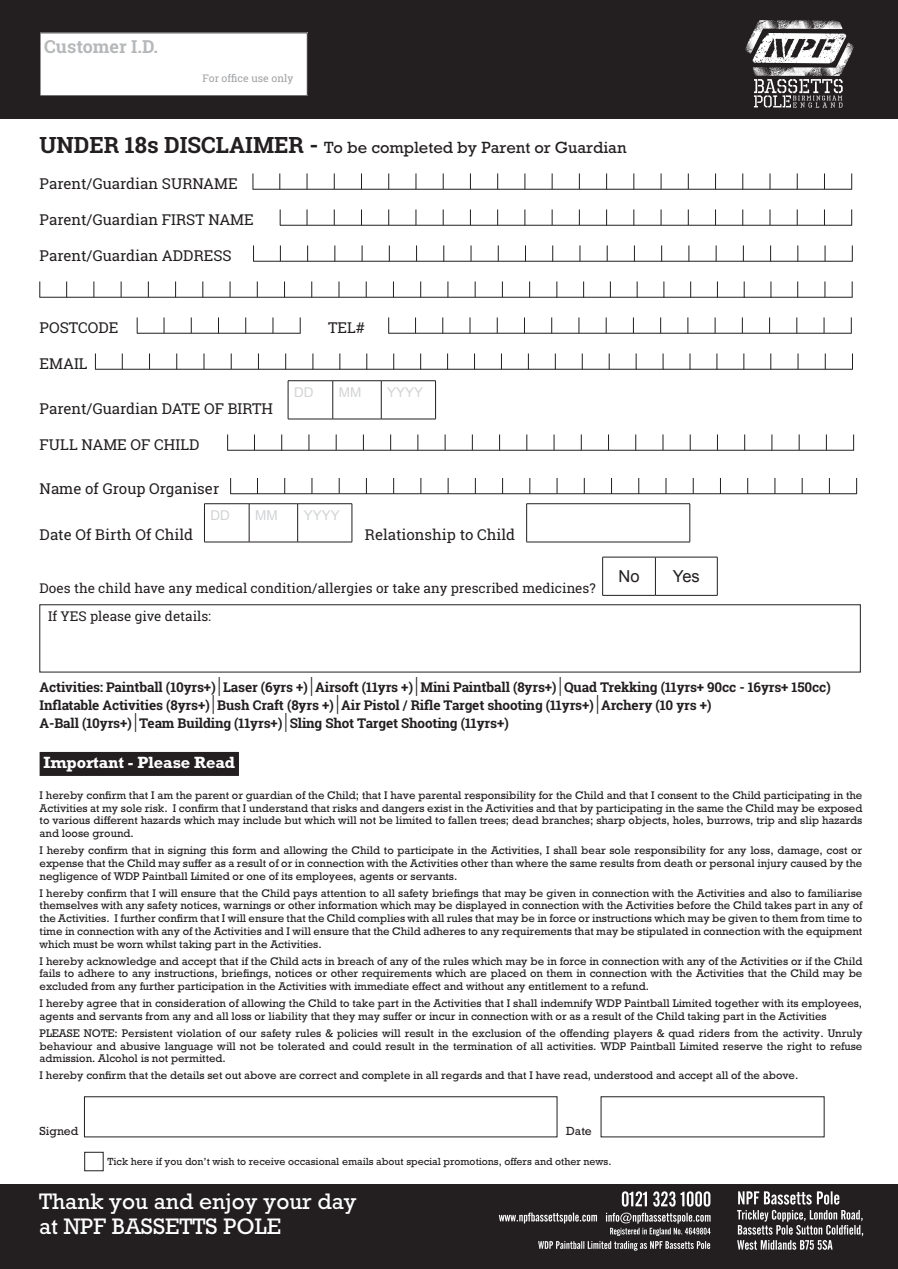
<style>
.page{position:relative;width:898px;height:1269px;background:#fff}
.page>*{position:absolute;margin:0;border:0;box-sizing:border-box;transform-origin:0 0}
.t1{font:22.8px/25.3px "M Rockwell";color:#fff}
.t2{font:700 18px "Roboto Slab";color:#b6b8ba}
.t3{font:16.5px "M Rockwell";color:#231f20}
.t4{font:700 16.5px "M Rockwell";letter-spacing:-.01em;color:#fff}
.t5{font:16.5px "Arial";color:#231f20}
.t6{font:15px "Roboto Slab";color:#231f20}
.t7{font:700 13.5px/18px "Roboto Slab";letter-spacing:-.01em;color:#231f20}
.t8{font:13.5px "Roboto Slab";color:#231f20}
.t9{font:13.5px "Arial";color:#d1d3d4}
.t10{font:12px "M Rockwell";color:#231f20}
.t11{font:11.25px/12.8px "M Rockwell";color:#231f20;text-align:justify}
.t12{font:10.5px "M Rockwell";color:#231f20}
.t13{font:10.5px "Roboto Slab";color:#9fa1a4}
.s1{font-family:"Roboto Slab";font-weight:700;font-size:22.5px}
.s2{font-size:22.5px}
</style>
<div class="page">
<div style="left:0;top:0;width:897px;height:119px;background:#231f20"></div>
<div style="left:40px;top:752px;width:199px;height:24px;background:#231f20"></div>
<svg style="left:252px;top:173px;width:600px;height:17px"></svg>
<svg style="left:280px;top:209px;width:572px;height:17px"></svg>
<svg style="left:253px;top:245px;width:599px;height:17px"></svg>
<svg style="left:40px;top:281px;width:812px;height:17px"></svg>
<svg style="left:137px;top:317px;width:164px;height:17px"></svg>
<svg style="left:388px;top:317px;width:463px;height:17px"></svg>
<svg style="left:95px;top:353px;width:758px;height:17px"></svg>
<hr style="left:288px;top:380px;width:45px;height:1px;background:#231f20">
<hr style="left:288px;top:381px;width:1px;height:38px;background:#231f20">
<hr style="left:333px;top:380px;width:48px;height:1px;background:#231f20">
<hr style="left:332px;top:381px;width:1px;height:38px;background:#231f20">
<hr style="left:381px;top:380px;width:54px;height:1px;background:#231f20">
<hr style="left:381px;top:381px;width:1px;height:38px;background:#231f20">
<hr style="left:435px;top:381px;width:1px;height:38px;background:#231f20">
<hr style="left:288px;top:419px;width:45px;height:1px;background:#231f20">
<hr style="left:333px;top:419px;width:48px;height:1px;background:#231f20">
<hr style="left:381px;top:419px;width:54px;height:1px;background:#231f20">
<svg style="left:227px;top:434px;width:627px;height:17px"></svg>
<svg style="left:230px;top:478px;width:627px;height:16px"></svg>
<hr style="left:204px;top:503px;width:45px;height:1px;background:#231f20">
<hr style="left:204px;top:504px;width:1px;height:38px;background:#231f20">
<hr style="left:249px;top:503px;width:48px;height:1px;background:#231f20">
<hr style="left:249px;top:504px;width:1px;height:38px;background:#231f20">
<hr style="left:297px;top:503px;width:55px;height:1px;background:#231f20">
<hr style="left:297px;top:504px;width:1px;height:38px;background:#231f20">
<hr style="left:351px;top:504px;width:1px;height:38px;background:#231f20">
<hr style="left:204px;top:542px;width:45px;height:1px;background:#231f20">
<hr style="left:249px;top:542px;width:48px;height:1px;background:#231f20">
<hr style="left:297px;top:542px;width:55px;height:1px;background:#231f20">
<hr style="left:526px;top:503px;width:163px;height:1px;background:#231f20">
<hr style="left:526px;top:504px;width:1px;height:38px;background:#231f20">
<hr style="left:689px;top:504px;width:1px;height:38px;background:#231f20">
<hr style="left:526px;top:542px;width:163px;height:1px;background:#231f20">
<hr style="left:602px;top:557px;width:53px;height:1px;background:#231f20">
<hr style="left:602px;top:557px;width:1px;height:38px;background:#231f20">
<hr style="left:655px;top:557px;width:62px;height:1px;background:#231f20">
<hr style="left:655px;top:557px;width:1px;height:38px;background:#231f20">
<hr style="left:716px;top:557px;width:1px;height:38px;background:#231f20">
<hr style="left:602px;top:595px;width:53px;height:1px;background:#231f20">
<hr style="left:655px;top:595px;width:62px;height:1px;background:#231f20">
<div style="left:40px;top:33px;width:267px;height:63px;background:#fff"></div>
<hr style="left:40px;top:33px;width:1px;height:62px;background:#231f20">
<hr style="left:40px;top:95px;width:267px;height:1px;background:#231f20">
<div style="left:0;top:1184px;width:897px;height:85px;background:#231f20"></div>
<svg style="left:737px;top:1191px;width:126px;height:59px"></svg>
<svg style="left:753px;top:79px;width:89px;height:29px"></svg>
<img style="left:745px;top:21px;width:108px;height:54px">
<svg style="left:752px;top:33px;width:94px;height:30px"></svg>
<svg style="left:621px;top:1191px;width:89px;height:16px"></svg>
<svg style="left:498px;top:1213px;width:212px;height:38px"></svg>
<div style="left:84px;top:1152px;width:19px;height:19px;border:1px solid #231f20"></div>
<h2 class="t2" style="left:44px;top:34px;width:115px">Customer I.D.</h2>
<p class="t13" style="left:202px;top:71px;width:93px">For office use only</p>
<h3 class="t3" style="left:40px;top:139px;width:588px"><span class="s1">UNDER 18s DISCLAIMER -</span> To be completed by Parent or Guardian</h3>
<h3 class="t6" style="left:40px;top:174px;width:200px">Parent/Guardian SURNAME</h3>
<h3 class="t6" style="left:40px;top:210px;width:216px">Parent/Guardian FIRST NAME</h3>
<h3 class="t6" style="left:40px;top:246px;width:193px">Parent/Guardian ADDRESS</h3>
<h3 class="t6" style="left:40px;top:318px;width:80px">POSTCODE</h3>
<h3 class="t6" style="left:328px;top:318px;width:38px">TEL#</h3>
<h3 class="t6" style="left:40px;top:354px;width:50px">EMAIL</h3>
<h3 class="t6" style="left:40px;top:399px;width:235px">Parent/Guardian DATE OF BIRTH</h3>
<p class="t9" style="left:294px;top:383px;width:21px">DD</p>
<p class="t9" style="left:339px;top:383px;width:24px">MM</p>
<p class="t9" style="left:387px;top:383px;width:38px">YYYY</p>
<h3 class="t6" style="left:40px;top:435px;width:161px">FULL NAME OF CHILD</h3>
<h3 class="t6" style="left:40px;top:478px;width:181px">Name of Group Organiser</h3>
<h3 class="t6" style="left:40px;top:525px;width:155px">Date Of Birth Of Child</h3>
<p class="t9" style="left:210px;top:506px;width:21px">DD</p>
<p class="t9" style="left:255px;top:506px;width:24px">MM</p>
<p class="t9" style="left:303px;top:506px;width:38px">YYYY</p>
<h3 class="t6" style="left:365px;top:525px;width:152px">Relationship to Child</h3>
<p class="t8" style="left:40px;top:579px;width:557px">Does the child have any medical condition/allergies or take any prescribed medicines?</p>
<p class="t8" style="left:48px;top:607px;width:164px">If YES please give details:</p>
<h3 class="t5" style="left:618px;top:566px;width:23px">No</h3>
<h3 class="t5" style="left:672px;top:566px;width:28px">Yes</h3>
<p class="t7" style="left:40px;top:678px;width:792px">Activities: Paintball (10yrs+) <span class="s2">|</span> Laser (6yrs +) <span class="s2">|</span> Airsoft (11yrs +) <span class="s2">|</span> Mini Paintball (8yrs+) <span class="s2">|</span> Quad Trekking (11yrs+ 90cc - 16yrs+ 150cc)<br>Inflatable Activities (8yrs+) <span class="s2">|</span> Bush Craft (8yrs +) <span class="s2">|</span> Air Pistol / Rifle Target shooting (11yrs+) <span class="s2">|</span> Archery (10 yrs +)<br>A-Ball (10yrs+) <span class="s2">|</span> Team Building (11yrs+) <span class="s2">|</span> Sling Shot Target Shooting (11yrs+)</p>
<h3 class="t4" style="left:44px;top:753px;width:193px">Important - Please Read</h3>
<p class="t11" style="left:40px;top:789px;width:824px">I hereby confirm that I am the parent or guardian of the Child; that I have parental responsibility for the Child and that I consent to the Child participating in the Activities at my sole risk. I confirm that I understand that risks and dangers exist in the Activities and that by participating in the same the Child may be exposed to various different hazards which may include but which will not be limited to fallen trees; dead branches; sharp objects, holes, burrows, trip and slip hazards and loose ground.</p>
<p class="t11" style="left:40px;top:844px;width:824px">I hereby confirm that in signing this form and allowing the Child to participate in the Activities, I shall bear sole responsibility for any loss, damage, cost or expense that the Child may suffer as a result of or in connection with the Activities other than where the same results from death or personal injury caused by the negligence of WDP Paintball Limited or one of its employees, agents or servants.</p>
<p class="t11" style="left:40px;top:887px;width:824px">I hereby confirm that I will ensure that the Child pays attention to all safety briefings that may be given in connection with the Activities and also to familiarise themselves with any safety notices, warnings or other information which may be displayed in connection with the Activities before the Child takes part in any of the Activities. I further confirm that I will ensure that the Child complies with all rules that may be in force or instructions which may be given to them from time to time in connection with any of the Activities and I will ensure that the Child adheres to any requirements that may be stipulated in connection with the equipment which must be worn whilst taking part in the Activities.</p>
<p class="t11" style="left:40px;top:955px;width:824px">I hereby acknowledge and accept that if the Child acts in breach of any of the rules which may be in force in connection with any of the Activities or if the Child fails to adhere to any instructions, briefings, notices or other requirements which are placed on them in connection with the Activities that the Child may be excluded from any further participation in the Activities with immediate effect and without any entitlement to a refund.</p>
<p class="t11" style="left:40px;top:997px;width:823px">I hereby agree that in consideration of allowing the Child to take part in the Activities that I shall indemnify WDP Paintball Limited together with its employees, agents and servants from any and all loss or liability that they may suffer or incur in connection with or as a result of the Child taking part in the Activities</p>
<p class="t11" style="left:40px;top:1027px;width:824px">PLEASE NOTE: Persistent violation of our safety rules &amp; policies will result in the exclusion of the offending players &amp; quad riders from the activity. Unruly behaviour and abusive language will not be tolerated and could result in the termination of all activities. WDP Paintball Limited reserve the right to refuse admission. Alcohol is not permitted.</p>
<p class="t11" style="left:40px;top:1069px;width:760px">I hereby confirm that the details set out above are correct and complete in all regards and that I have read, understood and accept all of the above.</p>
<p class="t10" style="left:40px;top:1124px;width:40px">Signed</p>
<p class="t10" style="left:566px;top:1124px;width:27px">Date</p>
<p class="t12" style="left:107px;top:1156px;width:505px">Tick here if you don’t wish to receive occasional emails about special promotions, offers and other news.</p>
<h1 class="t1" style="left:39px;top:1189px;width:319px">Thank you and enjoy your day at NPF BASSETTS POLE</h1>
</div>
